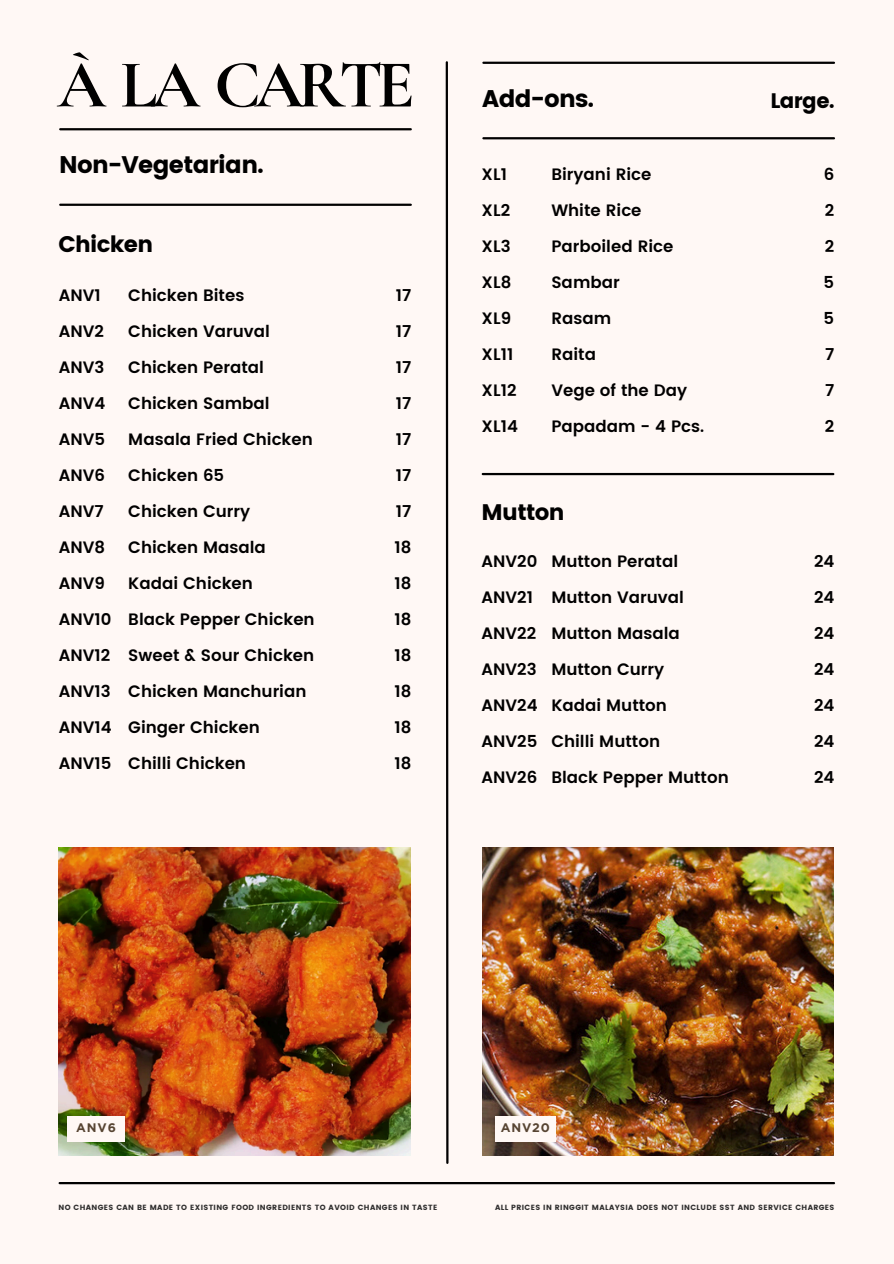
<style>
.page{position:relative;width:894px;height:1264px;background:#fff}
.page>*{position:absolute;margin:0;border:0;box-sizing:border-box;transform-origin:0 0}
.t1{font:700 68.1px "Cormorant Garamond";letter-spacing:-.085em;color:#000}
.t2{font:24px "Poppins";letter-spacing:-.03em;color:#000}
.t3{font:22.5px "Poppins";letter-spacing:-.03em;color:#000}
.t4{font:21px "Poppins";letter-spacing:-.03em;color:#000}
.t5{font:600 16.5px/36px "Poppins";color:#000}
.t6{font:700 12.45px "Gotham";letter-spacing:.07em;color:#574432}
.t7{font:7.5px "Poppins";letter-spacing:.05em;color:#2e2d2d}
</style>
<div class="page">
<div style="left:0;top:0;width:893px;height:1263px;background:#fff8f5"></div>
<hr style="left:60px;top:1181px;width:773px;height:3px;background:#000">
<svg style="left:445px;top:61px;width:4px;height:1103px"></svg>
<img style="left:482px;top:847px;width:351px;height:308px">
<div style="left:495px;top:1115px;width:60px;height:26px;background:#fff8f5"></div>
<img style="left:58px;top:847px;width:353px;height:308px">
<div style="left:67px;top:1115px;width:58px;height:26px;background:#fff8f5"></div>
<hr style="left:482px;top:473px;width:351px;height:2px;background:#000">
<hr style="left:60px;top:128px;width:350px;height:2px;background:#000">
<hr style="left:60px;top:204px;width:350px;height:2px;background:#000">
<hr style="left:483px;top:62px;width:350px;height:2px;background:#000">
<hr style="left:483px;top:137px;width:350px;height:2px;background:#000">
<h4 class="t1" style="left:57px;top:43px;width:358px">À LA CARTE</h4>
<h6 class="t2" style="left:59px;top:151px;width:206px">Non-Vegetarian.</h6>
<h4 class="t3" style="left:58px;top:231px;width:96px">Chicken</h4>
<h4 class="t5" style="left:128px;top:277px;width:188px">Chicken Bites<br>Chicken Varuval<br>Chicken Peratal<br>Chicken Sambal<br>Masala Fried Chicken<br>Chicken 65<br>Chicken Curry<br>Chicken Masala<br>Kadai Chicken<br>Black Pepper Chicken<br>Sweet &amp; Sour Chicken<br>Chicken Manchurian<br>Ginger Chicken<br>Chilli Chicken</h4>
<h2 class="t5" style="left:59px;top:277px;width:54px">ANV1<br>ANV2<br>ANV3<br>ANV4<br>ANV5<br>ANV6<br>ANV7<br>ANV8<br>ANV9<br>ANV10<br>ANV12<br>ANV13<br>ANV14<br>ANV15</h2>
<h4 class="t5" style="left:394px;top:277px;width:18px;text-align:justify">17<br>17<br>17<br>17<br>17<br>17<br>17<br>18<br>18<br>18<br>18<br>18<br>18<br>18</h4>
<p class="t2" style="left:482px;top:85px;width:113px">Add-ons.</p>
<p class="t4" style="left:770px;top:88px;width:65px">Large.</p>
<p class="t5" style="left:481px;top:156px;width:38px">XL1<br>XL2<br>XL3<br>XL8<br>XL9<br>XL11<br>XL12<br>XL14</p>
<h5 class="t5" style="left:551px;top:156px;width:154px">Biryani Rice<br>White Rice<br>Parboiled Rice<br>Sambar<br>Rasam<br>Raita<br>Vege of the Day<br>Papadam - 4 Pcs.</h5>
<h4 class="t5" style="left:823px;top:156px;width:12px;text-align:justify">6<br>2<br>2<br>5<br>5<br>7<br>7<br>2</h4>
<h4 class="t3" style="left:481px;top:499px;width:84px">Mutton</h4>
<p class="t5" style="left:551px;top:543px;width:179px">Mutton Peratal<br>Mutton Varuval<br>Mutton Masala<br>Mutton Curry<br>Kadai Mutton<br>Chilli Mutton<br>Black Pepper Mutton</p>
<h6 class="t5" style="left:813px;top:543px;width:22px;text-align:justify">24<br>24<br>24<br>24<br>24<br>24<br>24</h6>
<h2 class="t5" style="left:481px;top:543px;width:58px">ANV20<br>ANV21<br>ANV22<br>ANV23<br>ANV24<br>ANV25<br>ANV26</h2>
<h5 class="t6" style="left:76px;top:1119px;width:41px">ANV6</h5>
<h5 class="t7" style="left:58px;top:1203px;width:380px">NO CHANGES CAN BE MADE TO EXISTING FOOD INGREDIENTS TO AVOID CHANGES IN TASTE</h5>
<h2 class="t6" style="left:500px;top:1119px;width:51px">ANV20</h2>
<h3 class="t7" style="left:495px;top:1203px;width:341px">ALL PRICES IN RINGGIT MALAYSIA DOES NOT INCLUDE SST AND SERVICE CHARGES</h3>
</div>
